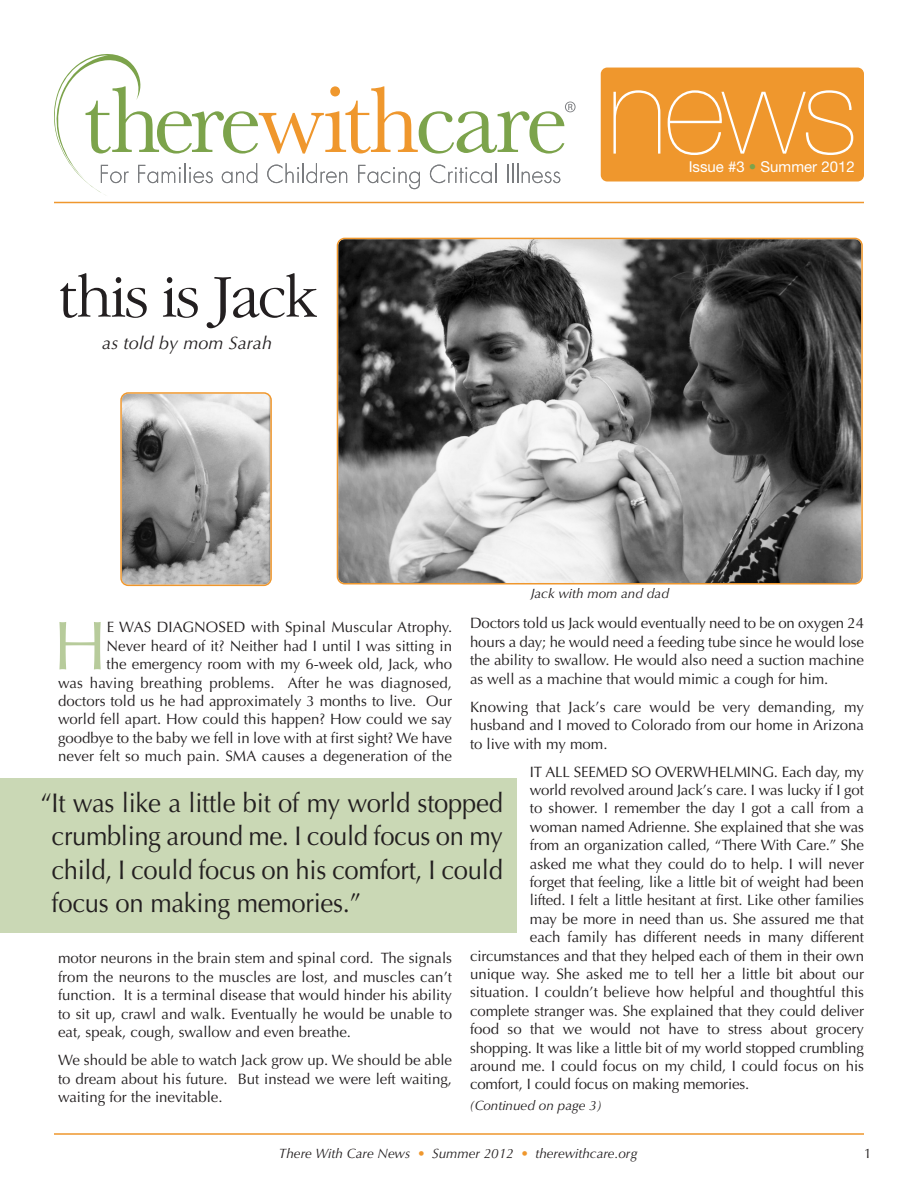
<style>
.page{position:relative;width:918px;height:1188px;background:#fff}
.page>*{position:absolute;margin:0;border:0;box-sizing:border-box;transform-origin:0 0}
.t1{font:200 120.3px "Helvetica Neue";color:#fff}
.t2{font:69px "Optima";color:#b7cb9b}
.t3{font:300 63px "Garamond IT Cby BT";letter-spacing:-.03em;color:#231f20}
.t4{font:27px/33.2px "Optima";letter-spacing:-.01em;color:#231f20;text-align:justify;scale:.95 1}
.t5{font:italic 18px "Optima LT Std";letter-spacing:.005em;color:#231f20}
.t6{font:15px/18.5px "Optima";color:#231f20;text-align:justify}
.t7{font:15px "Helvetica Neue";color:#fff}
.t8{font:italic 13.5px "Optima";color:#231f20}
.t9{font:13.5px "Optima";color:#231f20}
.s1{color:#7ca34b}
.s2{color:#ef972d}
</style>
<div class="page">
<svg style="left:337px;top:238px;width:526px;height:346px;background:#757473"></svg>
<svg style="left:54px;top:54px;width:522px;height:141px"></svg>
<div style="left:601px;top:68px;width:263px;height:114px;background:#ef972d;border-radius:6px"></div>
<hr style="left:54px;top:202px;width:810px;height:1px;background:#ef972d">
<div style="left:0;top:779px;width:516px;height:154px;background:#cad8b5"></div>
<hr style="left:54px;top:1133px;width:810px;height:2px;background:#ef972d">
<svg style="left:120px;top:392px;width:152px;height:194px;background:#a29f9b"></svg>
<h3 class="t3" style="left:58px;top:273px;width:261px">this is Jack</h3>
<p class="t5" style="left:102px;top:336px;width:171px">as told by mom Sarah</p>
<h1 class="t1" style="left:607px;top:68px;width:253px">news</h1>
<p class="t7" style="left:689px;top:162px;width:167px">Issue #3 <span class="s1">•</span> Summer 2012</p>
<p class="t8" style="left:531px;top:588px;width:140px">Jack with mom and dad</p>
<p class="t6" style="left:470px;top:616px;width:395px">Doctors told us Jack would eventually need to be on oxygen 24 hours a day; he would need a feeding tube since he would lose the ability to swallow. He would also need a suction machine as well as a machine that would mimic a cough for him.</p>
<p class="t6" style="left:470px;top:699px;width:395px">Knowing that Jack’s care would be very demanding, my husband and I moved to Colorado from our home in Arizona to live with my mom.</p>
<p class="t6" style="left:530px;top:764px;width:336px">IT ALL SEEMED SO OVERWHELMING. Each day, my</p>
<p class="t6" style="left:530px;top:782px;width:336px">world revolved around Jack’s care. I was lucky if I got</p>
<p class="t6" style="left:530px;top:801px;width:336px">to shower. I remember the day I got a call from a</p>
<p class="t6" style="left:530px;top:819px;width:336px">woman named Adrienne. She explained that she was</p>
<p class="t6" style="left:530px;top:837px;width:336px">from an organization called, “There With Care.” She</p>
<p class="t6" style="left:530px;top:856px;width:336px">asked me what they could do to help. I will never</p>
<p class="t6" style="left:530px;top:874px;width:336px">forget that feeling, like a little bit of weight had been</p>
<p class="t6" style="left:530px;top:893px;width:336px">lifted. I felt a little hesitant at first. Like other families</p>
<p class="t6" style="left:530px;top:911px;width:336px">may be more in need than us. She assured me that</p>
<p class="t6" style="left:530px;top:929px;width:336px">each family has different needs in many different</p>
<p class="t6" style="left:470px;top:948px;width:395px">circumstances and that they helped each of them in their own</p>
<p class="t6" style="left:470px;top:966px;width:395px">unique way. She asked me to tell her a little bit about our</p>
<p class="t6" style="left:470px;top:985px;width:395px">situation. I couldn’t believe how helpful and thoughtful this</p>
<p class="t6" style="left:470px;top:1003px;width:395px">complete stranger was. She explained that they could deliver</p>
<p class="t6" style="left:470px;top:1021px;width:395px">food so that we would not have to stress about grocery</p>
<p class="t6" style="left:470px;top:1040px;width:395px">shopping. It was like a little bit of my world stopped crumbling</p>
<p class="t6" style="left:470px;top:1058px;width:395px">around me. I could focus on my child, I could focus on his</p>
<p class="t6" style="left:470px;top:1077px;width:281px">comfort, I could focus on making memories.</p>
<p class="t6" style="left:58px;top:620px;width:396px;text-align:right">E WAS DIAGNOSED with Spinal Muscular Atrophy.<br>Never heard of it? Neither had I until I was sitting in<br>the emergency room with my 6-week old, Jack, who<br>was having breathing problems. After he was diagnosed, doctors told us he had approximately 3 months to live. Our world fell apart. How could this happen? How could we say goodbye to the baby we fell in love with at first sight? We have never felt so much pain. SMA causes a degeneration of the</p>
<h2 class="t2" style="left:53px;top:618px;width:55px">H</h2>
<h3 class="t4" style="left:52px;top:789px;width:477px;text-indent:-11px">“It was like a little bit of my world stopped crumbling around me. I could focus on my child, I could focus on his comfort, I could focus on making memories.”</h3>
<p class="t6" style="left:58px;top:951px;width:395px">motor neurons in the brain stem and spinal cord. The signals from the neurons to the muscles are lost, and muscles can’t function. It is a terminal disease that would hinder his ability to sit up, crawl and walk. Eventually he would be unable to eat, speak, cough, swallow and even breathe.</p>
<p class="t6" style="left:58px;top:1052px;width:395px">We should be able to watch Jack grow up. We should be able to dream about his future. But instead we were left waiting, waiting for the inevitable.</p>
<p class="t8" style="left:470px;top:1100px;width:134px">(Continued on page 3)</p>
<p class="t8" style="left:279px;top:1148px;width:360px">There With Care News <span class="s2">•</span> Summer 2012 <span class="s2">•</span> therewithcare.org</p>
<p class="t9" style="left:864px;top:1148px;width:9px">1</p>
</div>
